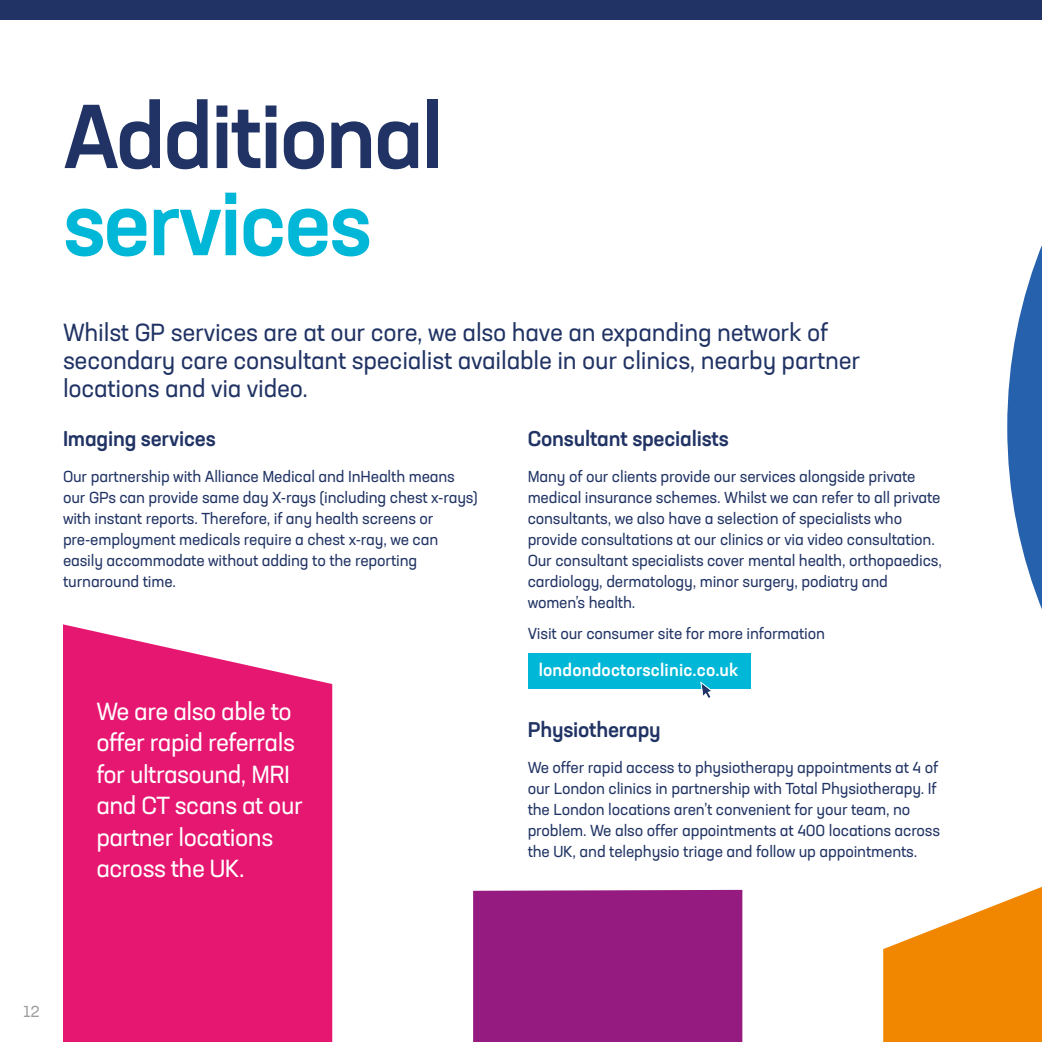
<style>
.page{position:relative;width:1042px;height:1042px;background:#fff}
.page>*{position:absolute;margin:0;border:0;box-sizing:border-box;transform-origin:0 0}
.t1{font:500 89.42px "Neusa Next Std";letter-spacing:-.025em;color:#203364}
.t2{font:500 89.42px "Neusa Next Std";letter-spacing:-.025em;color:#00b7d7}
.t3{font:24.5px/28px "Neusa Next Std";letter-spacing:-.01em;color:#203364}
.t4{font:24.5px/31.5px "Neusa Next Std";letter-spacing:-.02em;color:#fff}
.t5{font:500 21px "Neusa Next Std";letter-spacing:-.01em;color:#203364}
.t6{font:500 17.32px "Neusa Next Std";letter-spacing:.01em;color:#fff}
.t7{font:15.75px/21px "Neusa Next Std";letter-spacing:-.01em;color:#203364}
.t8{font:15.75px "Neusa Next Std";color:#9d9d9c}
</style>
<div class="page">
<div style="left:0;top:0;width:1042px;height:20px;background:#203364"></div>
<svg style="left:63px;top:624px;width:269px;height:418px;background:#e7277b"></svg>
<svg style="left:883px;top:245px;width:159px;height:797px"></svg>
<div style="left:473px;top:890px;width:269px;height:152px;background:#951b81"></div>
<div style="left:528px;top:653px;width:222px;height:35px;background:#00b7d7"></div>
<svg style="left:700px;top:681px;width:13px;height:17px"></svg>
<h1 class="t1" style="left:63px;top:79px;width:382px">Additional</h1>
<h1 class="t2" style="left:63px;top:167px;width:310px">services</h1>
<h2 class="t3" style="left:63px;top:318px;width:799px">Whilst GP services are at our core, we also have an expanding network of secondary care consultant specialist available in our clinics, nearby partner locations and via video.</h2>
<h3 class="t5" style="left:63px;top:425px;width:154px">Imaging services</h3>
<p class="t7" style="left:63px;top:466px;width:416px">Our partnership with Alliance Medical and InHealth means our GPs can provide same day X-rays (including chest x-rays) with instant reports. Therefore, if any health screens or pre-employment medicals require a chest x-ray, we can easily accommodate without adding to the reporting turnaround time.</p>
<h3 class="t5" style="left:528px;top:425px;width:202px">Consultant specialists</h3>
<p class="t7" style="left:528px;top:466px;width:416px">Many of our clients provide our services alongside private medical insurance schemes. Whilst we can refer to all private consultants, we also have a selection of specialists who provide consultations at our clinics or via video consultation.<br>Our consultant specialists cover mental health, orthopaedics, cardiology, dermatology, minor surgery, podiatry and women’s health.</p>
<p class="t7" style="left:528px;top:623px;width:299px">Visit our consumer site for more information</p>
<h2 class="t4" style="left:96px;top:695px;width:208px">We are also able to offer rapid referrals for ultrasound, MRI and CT scans at our partner locations across the UK.</h2>
<p class="t6" style="left:539px;top:659px;width:201px">londondoctorsclinic.co.uk</p>
<h3 class="t5" style="left:528px;top:716px;width:135px">Physiotherapy</h3>
<p class="t7" style="left:528px;top:756px;width:414px">We offer rapid access to physiotherapy appointments at 4 of our London clinics in partnership with Total Physiotherapy. If the London locations aren’t convenient for your team, no problem. We also offer appointments at 400 locations across the UK, and telephysio triage and follow up appointments.</p>
<p class="t8" style="left:23px;top:1001px;width:18px">12</p>
</div>
